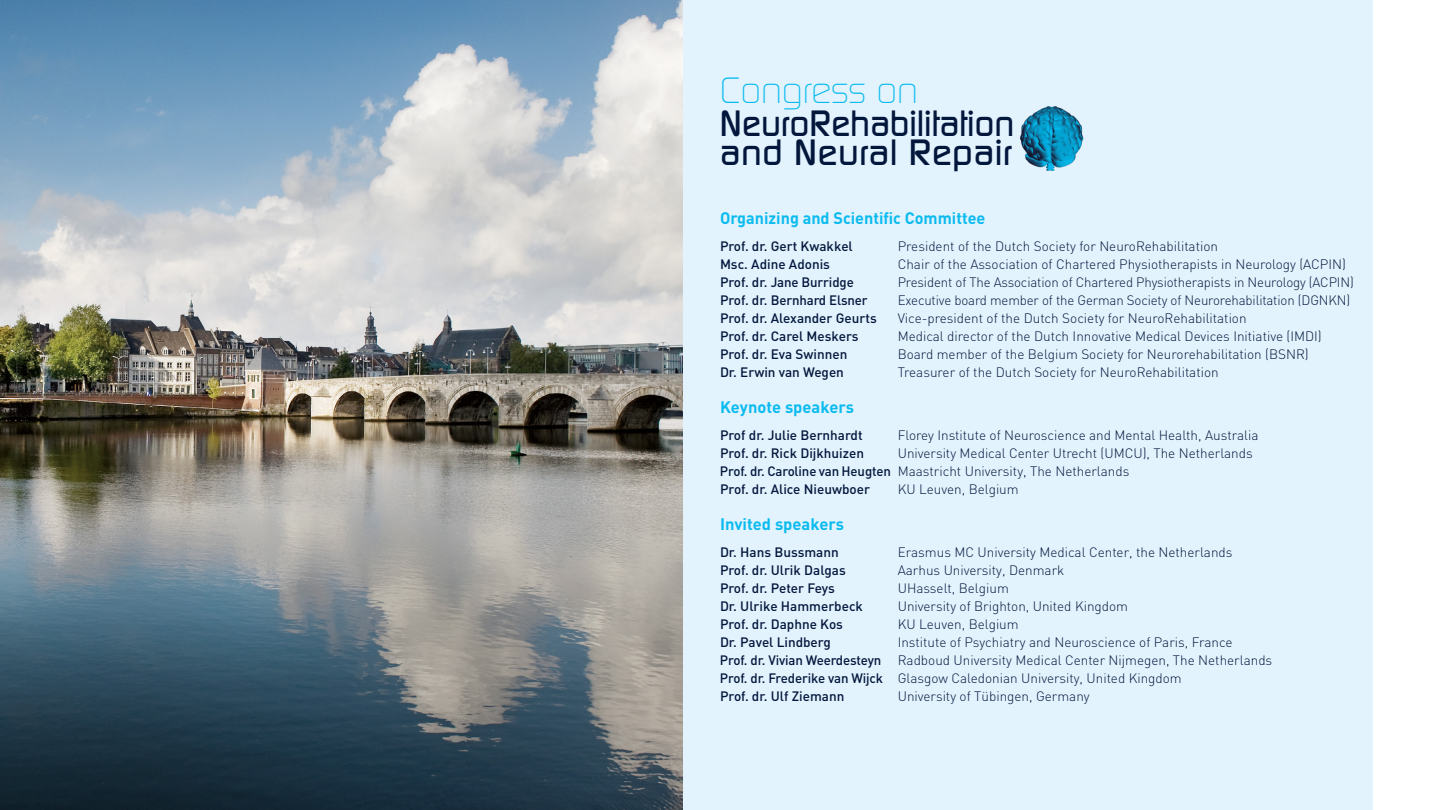
<style>
.page{position:relative;width:1440px;height:810px;background:#fff}
.page>*{position:absolute;margin:0;border:0;box-sizing:border-box;transform-origin:0 0}
.t1{font:500 35.4px/29.5px "Digital";letter-spacing:-.005em;color:#03163c}
.t2{font:300 35.4px "Digital";color:#0bbbef}
.t3{font:700 16.5px "DIN";color:#0bbbef}
.t4{font:300 13.5px/18px "DIN";color:#03163c}
.t5{font:500 13.5px "DIN";color:#03163c}
.s1{font-weight:500}
</style>
<div class="page">
<div style="left:0;top:0;width:1372px;height:810px;background:#e2f3fd"></div>
<img style="left:1021px;top:106px;width:63px;height:65px">
<img style="left:0;top:0;width:682px;height:810px">
<h1 class="t2" style="left:720px;top:69px;width:200px">Congress on</h1>
<h1 class="t1" style="left:720px;top:109px;width:296px">NeuroRehabilitation and Neural Repair</h1>
<p class="t3" style="left:720px;top:207px;width:267px">Organizing and Scientific Committee</p>
<p class="t5" style="left:720px;top:237px;width:134px">Prof. dr. Gert Kwakkel</p>
<p class="t4" style="left:898px;top:237px;width:322px">President of the Dutch Society for NeuroRehabilitation</p>
<p class="t5" style="left:720px;top:255px;width:112px">Msc. Adine Adonis</p>
<p class="t4" style="left:898px;top:255px;width:450px">Chair of the Association of Chartered Physiotherapists in Neurology (ACPIN)</p>
<p class="t5" style="left:720px;top:273px;width:135px">Prof. dr. Jane Burridge</p>
<p class="t4" style="left:898px;top:273px;width:458px">President of The Association of Chartered Physiotherapists in Neurology (ACPIN)</p>
<p class="t5" style="left:720px;top:291px;width:149px">Prof. dr. Bernhard Elsner</p>
<p class="t4" style="left:898px;top:291px;width:454px">Executive board member of the German Society of Neurorehabilitation (DGNKN)</p>
<p class="t5" style="left:720px;top:309px;width:158px">Prof. dr. Alexander Geurts</p>
<p class="t4" style="left:898px;top:309px;width:350px">Vice-president of the Dutch Society for NeuroRehabilitation</p>
<p class="t5" style="left:720px;top:327px;width:140px">Prof. dr. Carel Meskers</p>
<p class="t4" style="left:898px;top:327px;width:426px">Medical director of the Dutch Innovative Medical Devices Initiative (IMDI)</p>
<p class="t5" style="left:720px;top:345px;width:129px">Prof. dr. Eva Swinnen</p>
<p class="t4" style="left:898px;top:345px;width:413px">Board member of the Belgium Society for Neurorehabilitation (BSNR)</p>
<p class="t5" style="left:720px;top:363px;width:125px">Dr. Erwin van Wegen</p>
<p class="t4" style="left:898px;top:363px;width:322px">Treasurer of the Dutch Society for NeuroRehabilitation</p>
<p class="t3" style="left:720px;top:396px;width:136px">Keynote speakers</p>
<p class="t5" style="left:720px;top:426px;width:144px">Prof dr. Julie Bernhardt</p>
<p class="t4" style="left:898px;top:426px;width:362px">Florey Institute of Neuroscience and Mental Health, Australia</p>
<p class="t5" style="left:720px;top:444px;width:146px">Prof. dr. Rick Dijkhuizen</p>
<p class="t4" style="left:720px;top:444px;width:534px;text-indent:178px">University Medical Center Utrecht (UMCU), The Netherlands<br><span class="s1">Prof. dr. Caroline van Heugten</span> Maastricht University, The Netherlands<br><span class="s1">Prof. dr. Alice Nieuwboer</span></p>
<p class="t4" style="left:898px;top:480px;width:122px">KU Leuven, Belgium</p>
<p class="t3" style="left:720px;top:513px;width:126px">Invited speakers</p>
<p class="t5" style="left:720px;top:543px;width:120px">Dr. Hans Bussmann</p>
<p class="t4" style="left:898px;top:543px;width:336px">Erasmus MC University Medical Center, the Netherlands</p>
<p class="t5" style="left:720px;top:561px;width:127px">Prof. dr. Ulrik Dalgas</p>
<p class="t4" style="left:898px;top:561px;width:168px">Aarhus University, Denmark</p>
<p class="t5" style="left:720px;top:579px;width:117px">Prof. dr. Peter Feys</p>
<p class="t4" style="left:898px;top:579px;width:113px">UHasselt, Belgium</p>
<p class="t5" style="left:720px;top:597px;width:144px">Dr. Ulrike Hammerbeck</p>
<p class="t4" style="left:898px;top:597px;width:232px">University of Brighton, United Kingdom</p>
<p class="t5" style="left:720px;top:615px;width:125px">Prof. dr. Daphne Kos</p>
<p class="t4" style="left:898px;top:615px;width:122px">KU Leuven, Belgium</p>
<p class="t5" style="left:720px;top:633px;width:112px">Dr. Pavel Lindberg</p>
<p class="t4" style="left:720px;top:633px;width:554px;text-indent:178px">Institute of Psychiatry and Neuroscience of Paris, France<br><span class="s1">Prof. dr. Vivian Weerdesteyn</span> Radboud University Medical Center Nijmegen, The Netherlands <span class="s1">Prof. dr. Frederike van Wijck</span> Glasgow Caledonian University, United Kingdom<br><span class="s1">Prof. dr. Ulf Ziemann</span></p>
<p class="t4" style="left:898px;top:687px;width:193px">University of Tübingen, Germany</p>
</div>
